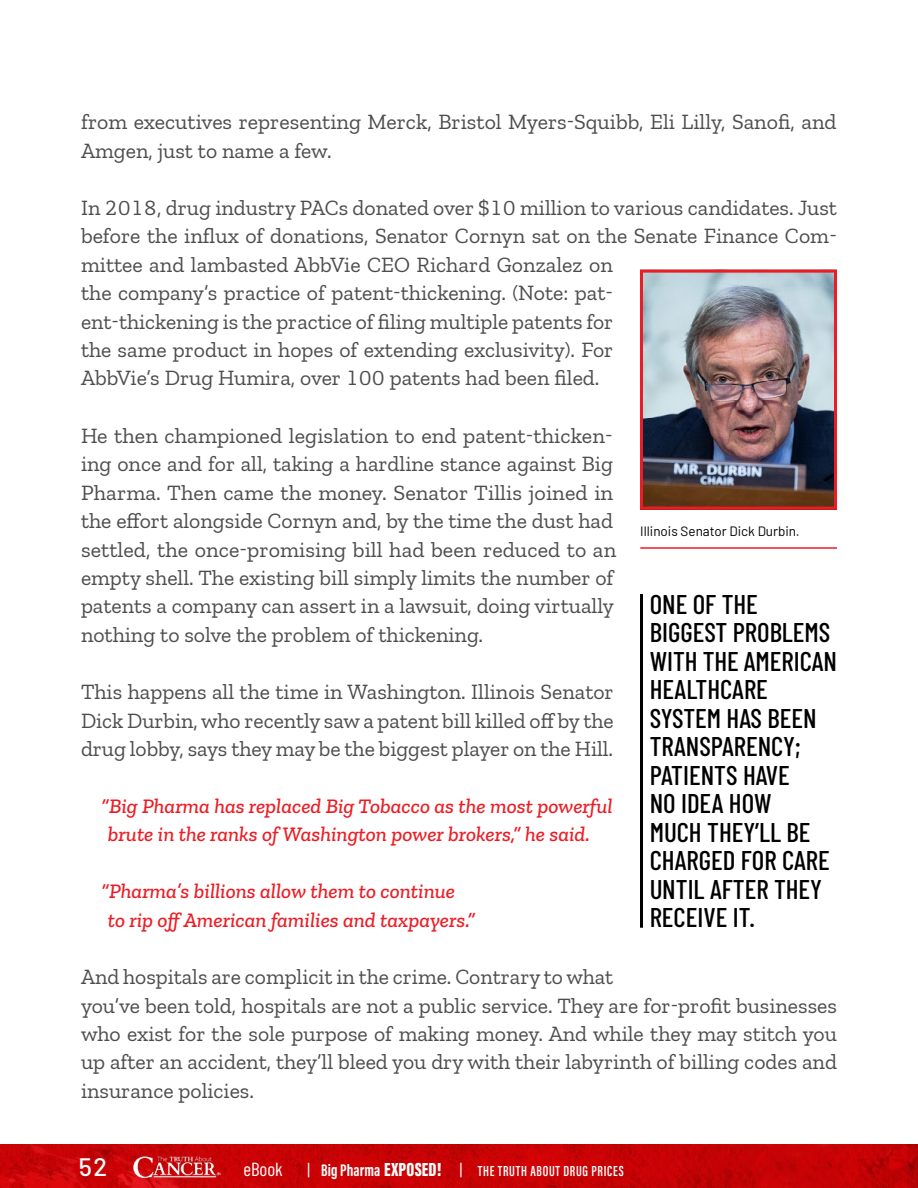
<style>
.page{position:relative;width:918px;height:1188px;background:#fff}
.page>*{position:absolute;margin:0;border:0;box-sizing:border-box;transform-origin:0 0}
.t1{font:500 27px/28.5px "Barlow Condensed";color:#000}
.t2{font:500 25.2px "Barlow";color:#fff}
.t3{font:21.75px/28.5px "Zilla Slab";color:#4d4d4f}
.t4{font:italic 500 21px/28.5px "Zilla Slab";color:#ed1c24}
.t5{font:18.9px "Barlow Condensed";color:#fff}
.t6{font:15px "Acumin Variable Concept";letter-spacing:.045em;color:#fff}
.t7{font:13.5px "Barlow";color:#000}
.s1{font-family:"Barlow Condensed";font-size:17.25px}
.s2{font-size:17.25px}
.s3{font-size:19.5px}
</style>
<div class="page">
<img style="left:644px;top:274px;width:189px;height:232px">
<div style="left:640px;top:270px;width:197px;height:240px;border:3px solid #ed1c24"></div>
<hr style="left:640px;top:547px;width:197px;height:2px;background:#ed1c24">
<hr style="left:640px;top:594px;width:3px;height:334px;background:#000">
<img style="left:0;top:1144px;width:918px;height:44px">
<img style="left:133px;top:1156px;width:88px;height:22px">
<p class="t3" style="left:81px;top:108px;width:757px">from executives representing Merck, Bristol Myers-Squibb, Eli Lilly, Sanofi, and<br>Amgen, just to name a few.</p>
<p class="t3" style="left:81px;top:193px;width:758px">In 2018, drug industry PACs donated over $10 million to various candidates. Just before the influx of donations, Senator Cornyn sat on the Senate Finance Com&shy;mittee and lambasted AbbVie CEO Richard Gonzalez on<br>the company’s practice of patent-thickening. (Note: pat-<br>ent-thickening is the practice of filing multiple patents for<br>the same product in hopes of extending exclusivity). For<br>AbbVie’s Drug Humira, over 100 patents had been filed.</p>
<p class="t3" style="left:81px;top:421px;width:537px">He then championed legislation to end patent-thicken&shy;ing once and for all, taking a hardline stance against Big Pharma. Then came the money. Senator Tillis joined in the effort alongside Cornyn and, by the time the dust had settled, the once-promising bill had been reduced to an empty shell. The existing bill simply limits the number of patents a company can assert in a lawsuit, doing virtually nothing to solve the problem of thickening.</p>
<p class="t3" style="left:81px;top:678px;width:534px;text-align:justify">This happens all the time in Washington. Illinois Senator Dick Durbin, who recently saw a patent bill killed off by the drug lobby, says they may be the biggest player on the Hill.</p>
<p class="t4" style="left:108px;top:792px;width:506px;text-indent:-7px">“Big Pharma has replaced Big Tobacco as the most powerful brute in the ranks of Washington power brokers,” he said.</p>
<p class="t4" style="left:108px;top:877px;width:369px;text-indent:-7px">“Pharma’s billions allow them to continue to rip off American families and taxpayers.”</p>
<p class="t3" style="left:81px;top:963px;width:758px">And hospitals are complicit in the crime. Contrary to what<br>you’ve been told, hospitals are not a public service. They are for-profit businesses who exist for the sole purpose of making money. And while they may stitch you up after an accident, they’ll bleed you dry with their labyrinth of billing codes and insurance policies.</p>
<p class="t7" style="left:640px;top:522px;width:161px">Illinois Senator Dick Durbin.</p>
<p class="t1" style="left:650px;top:588px;width:189px">ONE OF THE<br>BIGGEST PROBLEMS<br>WITH THE AMERICAN<br>HEALTHCARE<br>SYSTEM HAS BEEN<br>TRANSPARENCY;<br>PATIENTS HAVE<br>NO IDEA HOW<br>MUCH THEY’LL BE<br>CHARGED FOR CARE<br>UNTIL AFTER THEY<br>RECEIVE IT.</p>
<p class="t2" style="left:79px;top:1149px;width:30px">52</p>
<p class="t5" style="left:243px;top:1156px;width:41px">eBook</p>
<p class="t6" style="left:308px;top:1160px;width:236px"><span class="s1">|</span> <span class="s2">BIG PHARMA</span> <span class="s3">EXPOSED!</span> <span class="s1">|</span> THE TRUTH ABOUT</p>
<p class="t6" style="left:564px;top:1160px;width:62px">DRUG PRICES</p>
</div>
